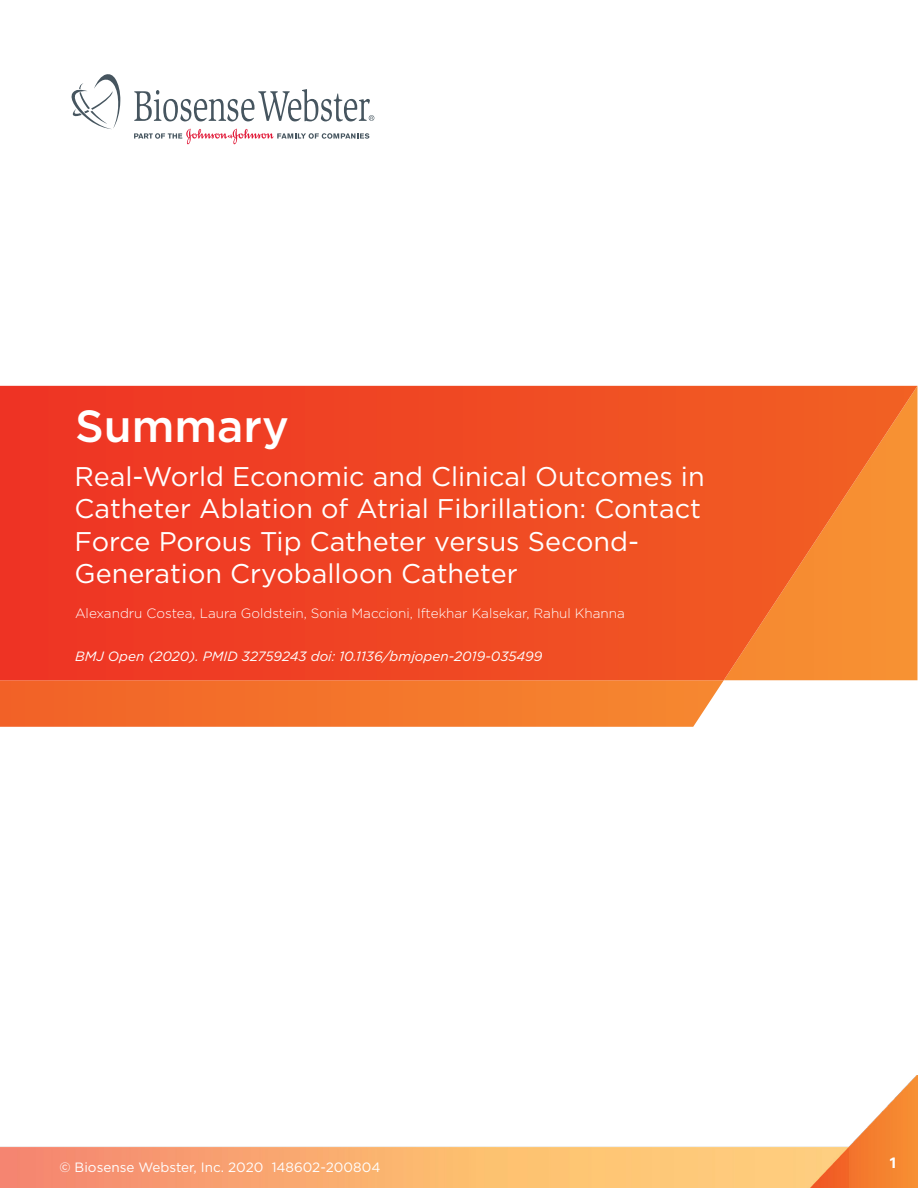
<style>
.page{position:relative;width:918px;height:1188px;background:#fff}
.page>*{position:absolute;margin:0;border:0;box-sizing:border-box;transform-origin:0 0}
.t1{font:500 45px "Gotham";color:#fff}
.t2{font:27px/32.4px "Gotham";color:#fff}
.t3{font:700 15px "Univers LT Std";color:#fff}
.t4{font:300 13.5px "Gotham";color:#fff}
.t5{font:italic 13.5px "Gotham";color:#fff}
.t6{font:13.5px "Gotham";color:#fff}
</style>
<div class="page">
<svg style="left:0;top:680px;width:724px;height:47px;background:#f37831"></svg>
<img style="left:0;top:386px;width:918px;height:294px">
<svg style="left:134px;top:129px;width:235px;height:15px"></svg>
<svg style="left:71px;top:74px;width:50px;height:55px"></svg>
<svg style="left:134px;top:89px;width:240px;height:32px"></svg>
<img style="left:0;top:1075px;width:918px;height:113px">
<h1 class="t1" style="left:75px;top:397px;width:215px">Summary</h1>
<p class="t2" style="left:75px;top:460px;width:632px">Real-World Economic and Clinical Outcomes in Catheter Ablation of Atrial Fibrillation: Contact Force Porous Tip Catheter versus Second-Generation Cryoballoon Catheter</p>
<p class="t4" style="left:75px;top:604px;width:551px">Alexandru Costea, Laura Goldstein, Sonia Maccioni, Iftekhar Kalsekar, Rahul Khanna</p>
<p class="t5" style="left:75px;top:648px;width:469px">BMJ Open (2020). PMID 32759243 doi: 10.1136/bmjopen-2019-035499</p>
<p class="t6" style="left:59px;top:1159px;width:323px">© Biosense Webster, Inc. 2020 148602-200804</p>
<p class="t3" style="left:889px;top:1154px;width:10px">1</p>
</div>
